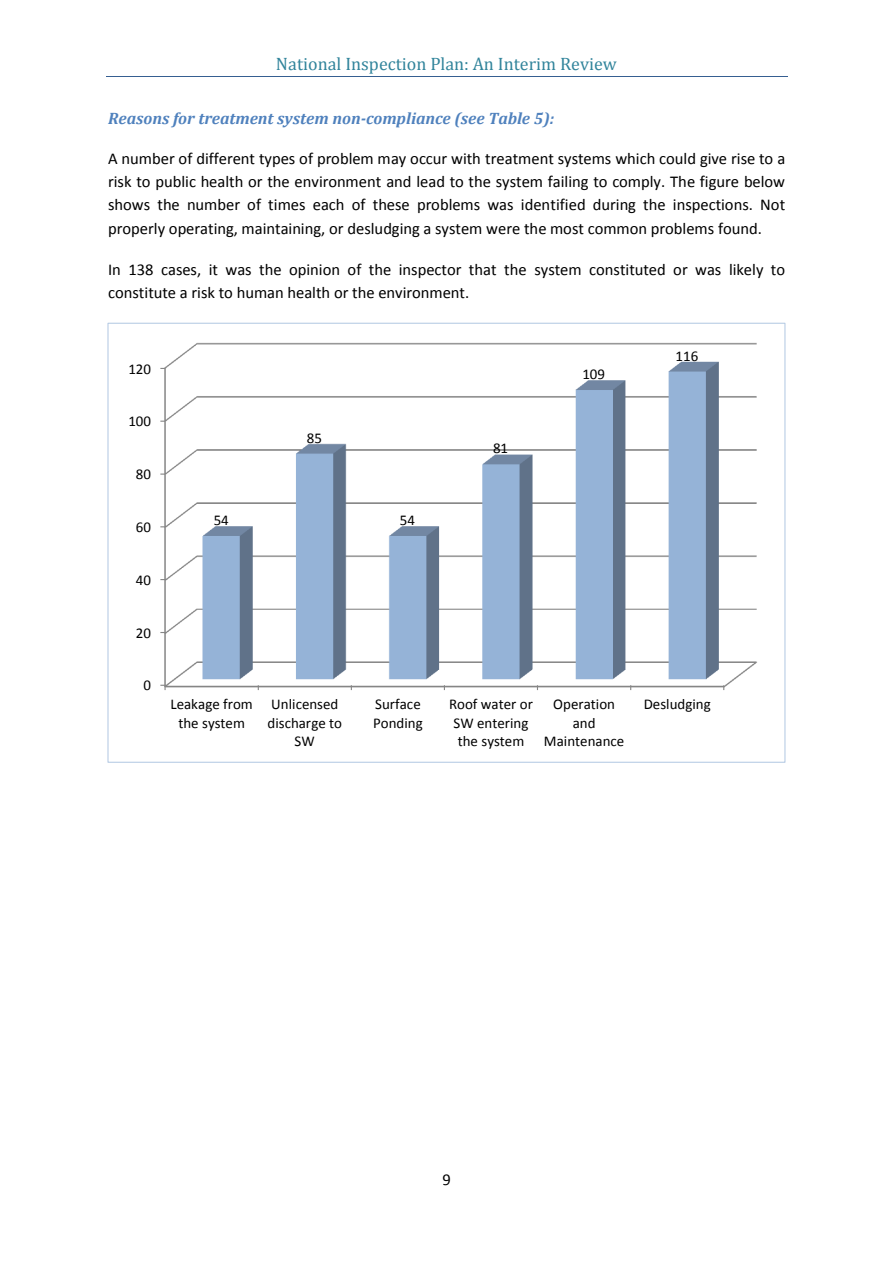
<style>
.page{position:relative;width:893px;height:1263px;background:#fff}
.page>*{position:absolute;margin:0;border:0;box-sizing:border-box;transform-origin:0 0}
.t1{font:18px "Cambria";color:#31849b}
.t2{font:16.5px/23.2px "Calibri";color:#000;text-align:justify}
.t3{font:italic 700 16.5px "Cambria";color:#4f81bd}
.t4{font:15px "Calibri";color:#000}
</style>
<div class="page">
<hr style="left:106px;top:76px;width:681px;height:1px;background:#365f91">
<img style="left:162px;top:342px;width:595px;height:346px">
<svg style="left:160px;top:685px;width:6px;height:5px"></svg>
<p class="t1" style="left:276px;top:53px;width:342px">National Inspection Plan: An Interim Review</p>
<h2 class="t3" style="left:108px;top:108px;width:448px">Reasons for treatment system non-compliance (see Table 5):</h2>
<p class="t2" style="left:108px;top:148px;width:679px">A number of different types of problem may occur with treatment systems which could give rise to a risk to public health or the environment and lead to the system failing to comply. The figure below shows the number of times each of these problems was identified during the inspections. Not properly operating, maintaining, or desludging a system were the most common problems found.</p>
<p class="t2" style="left:108px;top:259px;width:679px">In 138 cases, it was the opinion of the inspector that the system constituted or was likely to constitute a risk to human health or the environment.</p>
<p class="t4" style="left:128px;top:362px;width:24px">120</p>
<p class="t4" style="left:128px;top:415px;width:24px">100</p>
<p class="t4" style="left:136px;top:468px;width:17px">80</p>
<p class="t4" style="left:136px;top:521px;width:17px">60</p>
<p class="t4" style="left:136px;top:573px;width:17px">40</p>
<p class="t4" style="left:136px;top:626px;width:17px">20</p>
<p class="t4" style="left:144px;top:679px;width:9px">0</p>
<p class="t4" style="left:214px;top:513px;width:17px">54</p>
<p class="t4" style="left:307px;top:432px;width:17px">85</p>
<p class="t4" style="left:170px;top:698px;width:84px">Leakage from</p>
<p class="t4" style="left:178px;top:716px;width:68px">the system</p>
<p class="t4" style="left:271px;top:698px;width:69px">Unlicensed</p>
<p class="t4" style="left:267px;top:716px;width:76px">discharge to</p>
<p class="t4" style="left:295px;top:734px;width:22px">SW</p>
<p class="t4" style="left:400px;top:513px;width:17px">54</p>
<p class="t4" style="left:493px;top:442px;width:17px">81</p>
<p class="t4" style="left:582px;top:368px;width:24px">109</p>
<p class="t4" style="left:676px;top:350px;width:24px">116</p>
<p class="t4" style="left:375px;top:698px;width:47px">Surface</p>
<p class="t4" style="left:373px;top:716px;width:51px">Ponding</p>
<p class="t4" style="left:449px;top:698px;width:85px">Roof water or</p>
<p class="t4" style="left:454px;top:716px;width:76px">SW entering</p>
<p class="t4" style="left:458px;top:734px;width:68px">the system</p>
<p class="t4" style="left:553px;top:698px;width:63px">Operation</p>
<p class="t4" style="left:573px;top:716px;width:24px">and</p>
<p class="t4" style="left:544px;top:734px;width:82px">Maintenance</p>
<p class="t4" style="left:644px;top:698px;width:69px">Desludging</p>
<p class="t2" style="left:442px;top:1169px;width:10px">9</p>
</div>
